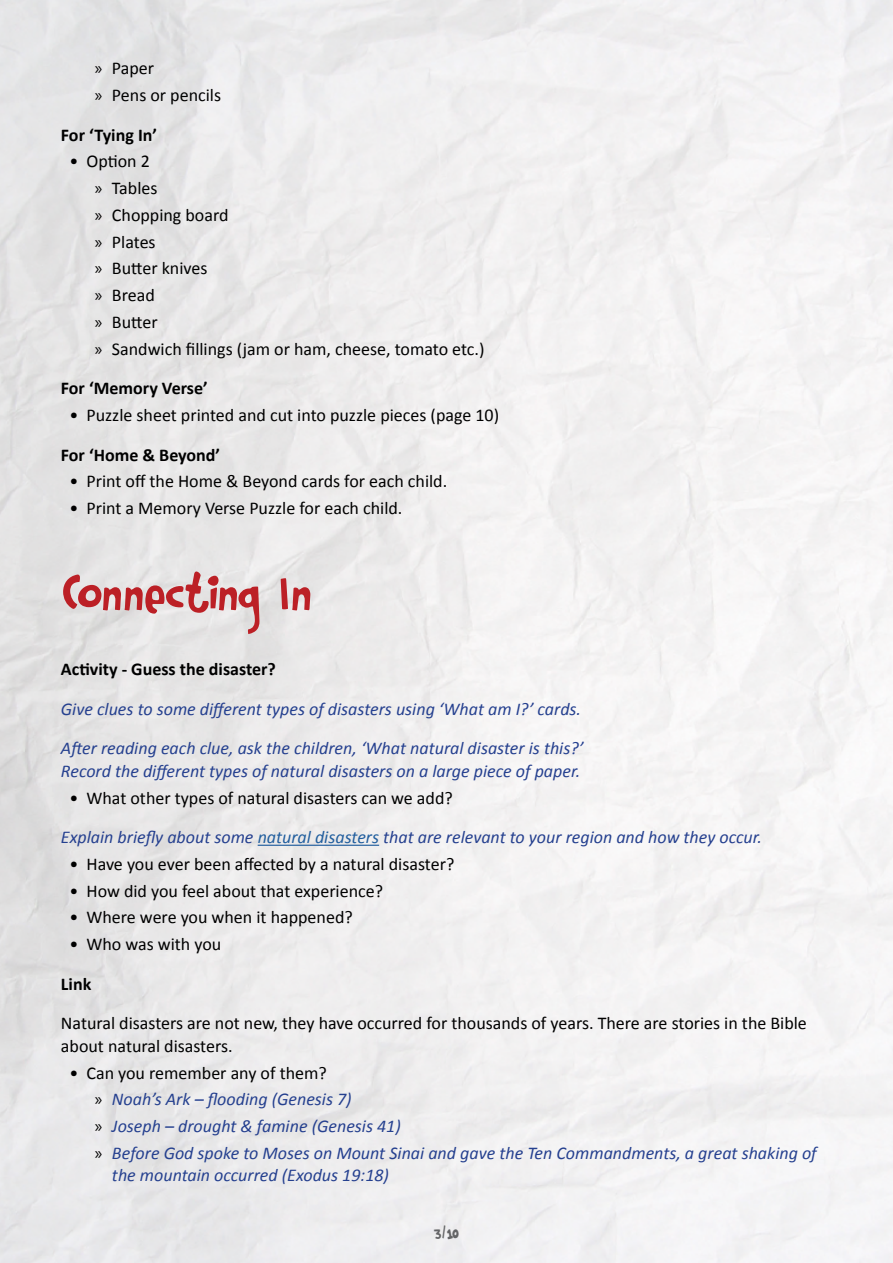
<style>
.page{position:relative;width:893px;height:1263px;background:#fff}
.page>*{position:absolute;margin:0;border:0;box-sizing:border-box;transform-origin:0 0}
.t1{font:54px "DK Rumpelstiltskin";letter-spacing:-.05em;color:#bc2026}
.t2{font:italic 18px/26.7px "Calibri";color:#25408f}
.t3{font:18px/26.7px "Calibri";color:#000}
.t4{font:700 18px "Calibri";color:#000}
.t5{font:18px "DK Rumpelstiltskin";color:#636466}
.s1{font-family:"Myriad Pro"}
.s2{font-style:normal;color:#000}
.s3{color:#215e9e}
.s4{font-family:"Myriad Pro";font-style:normal;color:#000}
</style>
<div class="page">
<hr style="left:258px;top:845px;width:121px;height:1px;background:#215e9e">
<p class="t3" style="left:95px;top:55px;width:128px"><span class="s1">»</span> Paper<br><span class="s1">»</span> Pens or pencils</p>
<p class="t4" style="left:61px;top:123px;width:98px">For ‘Tying In’</p>
<p class="t3" style="left:95px;top:148px;width:391px;text-indent:-26px">• Option 2<br><span class="s1">»</span> Tables<br><span class="s1">»</span> Chopping board<br><span class="s1">»</span> Plates<br><span class="s1">»</span> Butter knives<br><span class="s1">»</span> Bread<br><span class="s1">»</span> Butter<br><span class="s1">»</span> Sandwich fillings (jam or ham, cheese, tomato etc.)</p>
<p class="t4" style="left:61px;top:377px;width:148px">For ‘Memory Verse’</p>
<p class="t3" style="left:69px;top:402px;width:431px">• Puzzle sheet printed and cut into puzzle pieces (page 10)</p>
<p class="t4" style="left:61px;top:443px;width:161px">For ‘Home &amp; Beyond’</p>
<p class="t3" style="left:69px;top:468px;width:379px">• Print off the Home &amp; Beyond cards for each child.</p>
<p class="t3" style="left:69px;top:495px;width:334px">• Print a Memory Verse Puzzle for each child.</p>
<h1 class="t1" style="left:61px;top:558px;width:253px">Connecting In</h1>
<p class="t4" style="left:61px;top:658px;width:216px">Activity - Guess the disaster?</p>
<p class="t2" style="left:61px;top:688px;width:524px;line-height:39.5px">Give clues to some different types of disasters using ‘What am I?’ cards.<br>After reading each clue, ask the children, ‘What natural disaster is this?’</p>
<p class="t2" style="left:61px;top:757px;width:521px">Record the different types of natural disasters on a large piece of paper.</p>
<p class="t2" style="left:61px;top:777px;width:703px;line-height:39.5px;text-indent:8px"><span class="s2">• What other types of natural disasters can we add?<br></span>Explain briefly about some <span class="s3">natural disasters</span> that are relevant to your region and how they occur.</p>
<p class="t3" style="left:69px;top:851px;width:386px">• Have you ever been affected by a natural disaster?</p>
<p class="t3" style="left:69px;top:877px;width:315px">• How did you feel about that experience?</p>
<p class="t3" style="left:69px;top:904px;width:285px">• Where were you when it happened?</p>
<p class="t3" style="left:69px;top:931px;width:153px">• Who was with you</p>
<p class="t4" style="left:61px;top:972px;width:32px">Link</p>
<p class="t3" style="left:61px;top:1012px;width:747px;line-height:22.5px">Natural disasters are not new, they have occurred for thousands of years. There are stories in the Bible about natural disasters.</p>
<p class="t2" style="left:95px;top:1058px;width:723px;text-indent:-26px"><span class="s2">• Can you remember any of them?<br></span><span class="s4">»</span> Noah’s Ark – flooding (Genesis 7)<br><span class="s4">»</span> Joseph – drought &amp; famine (Genesis 41)<br><span class="s4">»</span> Before God spoke to Moses on Mount Sinai and gave the Ten Commandments, a great shaking of</p>
<p class="t2" style="left:112px;top:1161px;width:279px">the mountain occurred (Exodus 19:18)</p>
<p class="t5" style="left:433px;top:1221px;width:27px">3/10</p>
</div>
